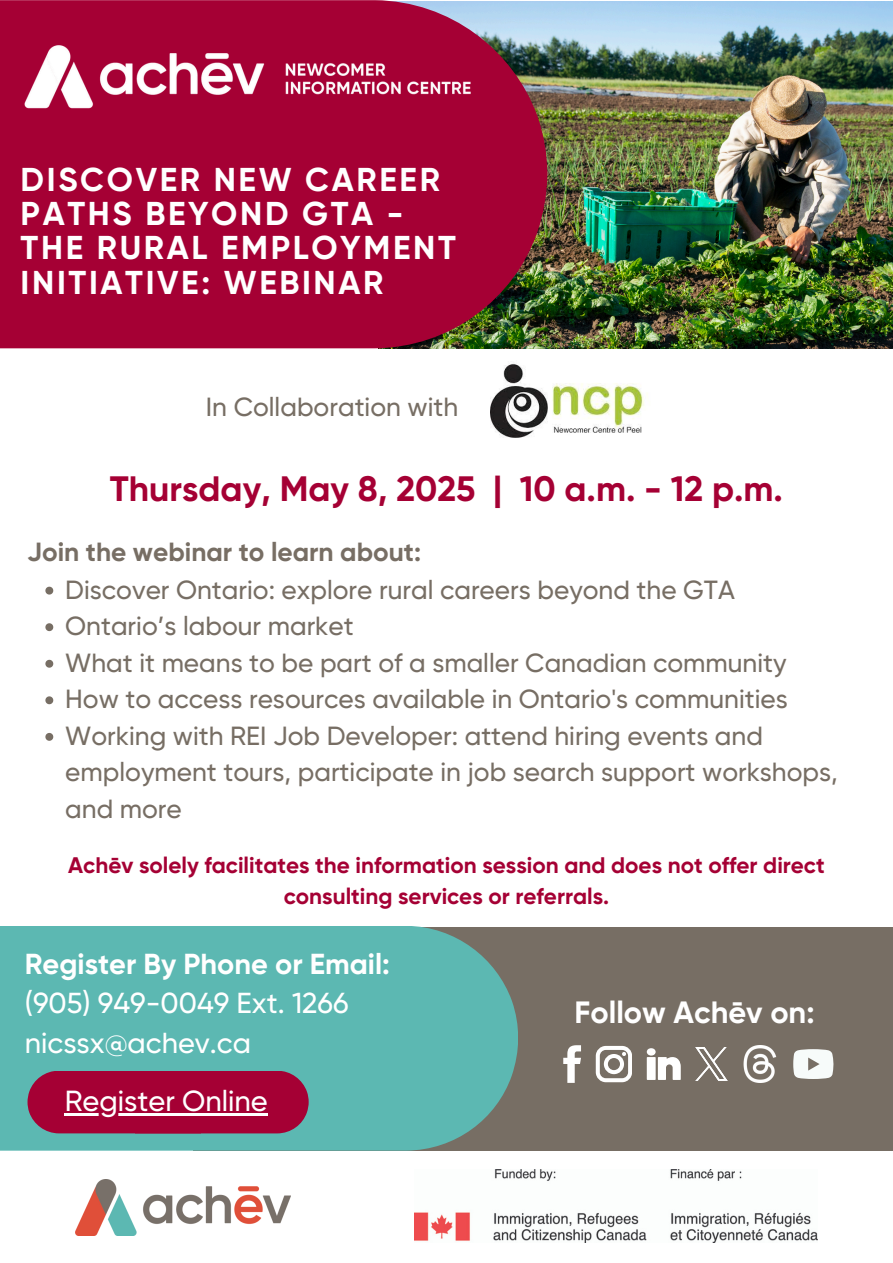
<style>
.page{position:relative;width:893px;height:1263px;background:#fff}
.page>*{position:absolute;margin:0;border:0;box-sizing:border-box;transform-origin:0 0}
.t1{font:700 35.25px "Gilroy";color:#a50034}
.t2{font:700 33px/34.3px "Gilroy";letter-spacing:.08em;color:#fff}
.t3{font:700 30.75px "Gilroy";color:#fff}
.t4{font:500 29.03px "Gilroy";color:#fff}
.t5{font:500 28.88px/39.7px "Gilroy";color:#fff}
.t6{font:500 26.25px/36.5px "Gilroy";color:#776e64}
.t7{font:700 26.25px "Gilroy";color:#776e64}
.t8{font:700 22.5px/31.5px "Gilroy";color:#a50034;text-align:center}
.s1{font-weight:700}
</style>
<div class="page">
<img style="left:414px;top:1169px;width:404px;height:73px">
<img style="left:75px;top:1180px;width:215px;height:56px">
<img style="left:490px;top:363px;width:158px;height:74px">
<img style="left:547px;top:1px;width:346px;height:347px">
<svg style="left:0;top:0;width:547px;height:348px;background:#9d0c38"></svg>
<img style="left:17px;top:0;width:466px;height:168px">
<div style="left:194px;top:927px;width:699px;height:224px;background:#776e64"></div>
<div style="left:0;top:926px;width:518px;height:224px;background:#5cb8b2"></div>
<svg style="left:28px;top:1070px;width:281px;height:63px;background:#a10e3e"></svg>
<hr style="left:65px;top:1113px;width:203px;height:2px;background:#fff">
<svg style="left:563px;top:1045px;width:18px;height:38px"></svg>
<svg style="left:596px;top:1046px;width:36px;height:36px"></svg>
<svg style="left:647px;top:1048px;width:33px;height:32px"></svg>
<img style="left:696px;top:1048px;width:31px;height:32px">
<img style="left:743px;top:1045px;width:34px;height:37px">
<svg style="left:793px;top:1049px;width:40px;height:30px"></svg>
<svg style="left:45px;top:587px;width:8px;height:7px"></svg>
<svg style="left:45px;top:623px;width:8px;height:8px"></svg>
<svg style="left:45px;top:660px;width:8px;height:8px"></svg>
<svg style="left:45px;top:696px;width:8px;height:8px"></svg>
<svg style="left:45px;top:733px;width:8px;height:8px"></svg>
<p class="t2" style="left:21px;top:162px;width:437px">DISCOVER NEW CAREER<br>PATHS BEYOND GTA -<br>THE RURAL EMPLOYMENT<br>INITIATIVE: WEBINAR</p>
<p class="t6" style="left:206px;top:389px;width:254px">In Collaboration with</p>
<p class="t1" style="left:110px;top:468px;width:674px">Thursday, May 8, 2025 | 10 a.m. - 12 p.m.</p>
<h1 class="t7" style="left:27px;top:536px;width:395px">Join the webinar to learn about:</h1>
<h4 class="t6" style="left:65px;top:571px;width:671px">Discover Ontario: explore rural careers beyond the GTA</h4>
<p class="t6" style="left:65px;top:608px;width:290px">Ontario’s labour market</p>
<h2 class="t6" style="left:65px;top:644px;width:723px">What it means to be part of a smaller Canadian community</h2>
<h4 class="t6" style="left:65px;top:681px;width:724px">How to access resources available in Ontario's communities</h4>
<p class="t6" style="left:65px;top:717px;width:774px">Working with REI Job Developer: attend hiring events and employment tours, participate in job search support workshops, and more</p>
<p class="t8" style="left:68px;top:849px;width:758px">Achēv solely facilitates the information session and does not offer direct consulting services or referrals.</p>
<p class="t5" style="left:25px;top:944px;width:366px"><span class="s1">Register By Phone or Email: </span>(905) 949-0049 Ext. 1266 nicssx@achev.ca</p>
<p class="t4" style="left:65px;top:1084px;width:205px">Register Online</p>
<p class="t3" style="left:574px;top:994px;width:242px">Follow Achēv on:</p>
</div>
